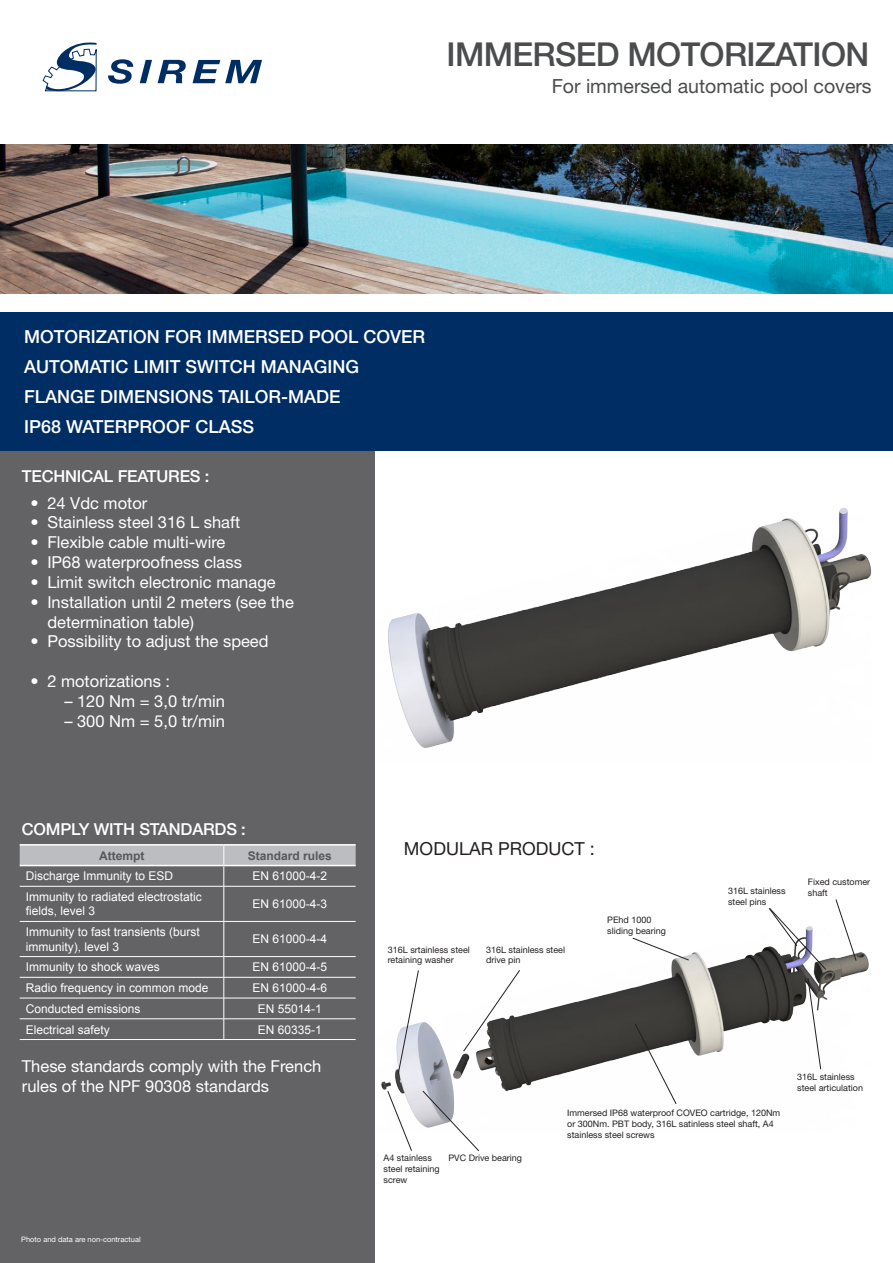
<style>
.page{position:relative;width:893px;height:1263px;background:#fff}
.page>*{position:absolute;margin:0;border:0;box-sizing:border-box;transform-origin:0 0}
.t1{font:500 33px "Helvetica Neue LT Std";letter-spacing:-.02em;color:#4b4c4d}
.t2{font:19.5px "Helvetica Neue LT Std";color:#4b4c4d}
.t3{font:500 18px "Helvetica Neue LT Std";color:#fff}
.t4{font:18px "Helvetica Neue LT Std";color:#231f20}
.t5{font:16.5px/19.8px "Helvetica Neue LT Std";color:#fff}
.t6{font:500 16.5px "Helvetica Neue LT Std";letter-spacing:-.01em;color:#fff}
.t7{font:12px/14.4px "Arial";color:#fff}
.t8{font:700 12px "Arial";color:#57585a}
.t9{font:9px/10.8px "Helvetica Neue LT Std";color:#231f20}
.t10{font:7.5px "Helvetica Neue LT Std";color:#fff}
</style>
<div class="page">
<img style="left:0;top:145px;width:893px;height:148px">
<div style="left:0;top:451px;width:375px;height:812px;background:#636366"></div>
<div style="left:0;top:313px;width:893px;height:138px;background:#002e64"></div>
<img style="left:388px;top:508px;width:484px;height:240px">
<svg style="left:20px;top:845px;width:336px;height:41px"></svg>
<hr style="left:20px;top:886px;width:204px;height:1px;background:#fff">
<hr style="left:224px;top:886px;width:132px;height:1px;background:#fff">
<hr style="left:224px;top:886px;width:1px;height:35px;background:#fff">
<hr style="left:20px;top:921px;width:204px;height:1px;background:#fff">
<hr style="left:224px;top:921px;width:132px;height:1px;background:#fff">
<hr style="left:224px;top:922px;width:1px;height:34px;background:#fff">
<hr style="left:20px;top:956px;width:204px;height:1px;background:#fff">
<hr style="left:224px;top:956px;width:132px;height:1px;background:#fff">
<hr style="left:20px;top:977px;width:204px;height:1px;background:#fff">
<hr style="left:224px;top:977px;width:132px;height:1px;background:#fff">
<hr style="left:20px;top:998px;width:204px;height:1px;background:#fff">
<hr style="left:224px;top:998px;width:132px;height:1px;background:#fff">
<hr style="left:20px;top:1018px;width:204px;height:1px;background:#fff">
<hr style="left:224px;top:1018px;width:132px;height:1px;background:#fff">
<svg style="left:224px;top:957px;width:1px;height:82px"></svg>
<hr style="left:20px;top:1039px;width:204px;height:1px;background:#fff">
<hr style="left:224px;top:1039px;width:132px;height:1px;background:#fff">
<hr style="left:20px;top:844px;width:204px;height:1px;background:#fff">
<hr style="left:224px;top:844px;width:132px;height:1px;background:#fff">
<hr style="left:20px;top:865px;width:204px;height:1px;background:#fff">
<hr style="left:224px;top:865px;width:132px;height:1px;background:#fff">
<img style="left:381px;top:946px;width:488px;height:179px">
<svg style="left:387px;top:1090px;width:25px;height:61px"></svg>
<svg style="left:422px;top:1090px;width:58px;height:61px"></svg>
<svg style="left:397px;top:969px;width:22px;height:106px"></svg>
<svg style="left:463px;top:969px;width:58px;height:83px"></svg>
<svg style="left:632px;top:937px;width:58px;height:24px"></svg>
<svg style="left:835px;top:899px;width:22px;height:63px"></svg>
<svg style="left:807px;top:977px;width:14px;height:93px"></svg>
<svg style="left:634px;top:1023px;width:43px;height:82px"></svg>
<svg style="left:768px;top:908px;width:59px;height:62px"></svg>
<svg style="left:42px;top:42px;width:55px;height:50px"></svg>
<svg style="left:108px;top:59px;width:25px;height:25px"></svg>
<svg style="left:140px;top:60px;width:12px;height:23px"></svg>
<svg style="left:158px;top:60px;width:28px;height:23px"></svg>
<svg style="left:192px;top:60px;width:70px;height:23px"></svg>
<p class="t1" style="left:446px;top:35px;width:424px">IMMERSED MOTORIZATION</p>
<p class="t3" style="left:24px;top:326px;width:403px">MOTORIZATION FOR IMMERSED POOL COVER</p>
<p class="t3" style="left:24px;top:356px;width:337px">AUTOMATIC LIMIT SWITCH MANAGING</p>
<p class="t3" style="left:24px;top:386px;width:318px">FLANGE DIMENSIONS TAILOR-MADE</p>
<p class="t3" style="left:24px;top:416px;width:231px">IP68 WATERPROOF CLASS</p>
<p class="t6" style="left:22px;top:466px;width:189px">TECHNICAL FEATURES :</p>
<p class="t5" style="left:30px;top:493px;width:118px">• 24 Vdc motor</p>
<p class="t5" style="left:30px;top:512px;width:211px">• Stainless steel 316 L shaft</p>
<p class="t5" style="left:30px;top:532px;width:197px">• Flexible cable multi-wire</p>
<p class="t5" style="left:30px;top:552px;width:213px">• IP68 waterproofness class</p>
<p class="t5" style="left:30px;top:572px;width:247px">• Limit switch electronic manage</p>
<p class="t5" style="left:47px;top:592px;width:248px;text-indent:-17px">• Installation until 2 meters (see the determination table)</p>
<p class="t5" style="left:30px;top:631px;width:240px">• Possibility to adjust the speed</p>
<p class="t5" style="left:30px;top:671px;width:141px">• 2 motorizations :</p>
<p class="t5" style="left:64px;top:691px;width:162px">– 120 Nm = 3,0 tr/min</p>
<p class="t5" style="left:64px;top:710px;width:162px">– 300 Nm = 5,0 tr/min</p>
<p class="t6" style="left:22px;top:819px;width:226px">COMPLY WITH STANDARDS :</p>
<p class="t2" style="left:552px;top:74px;width:322px">For immersed automatic pool covers</p>
<p class="t8" style="left:99px;top:847px;width:47px">Attempt</p>
<p class="t8" style="left:248px;top:847px;width:86px">Standard rules</p>
<p class="t7" style="left:26px;top:869px;width:149px">Discharge Immunity to ESD</p>
<p class="t7" style="left:252px;top:869px;width:76px">EN 61000-4-2</p>
<p class="t7" style="left:26px;top:890px;width:178px">Immunity to radiated electrostatic fields, level 3</p>
<p class="t7" style="left:252px;top:897px;width:76px">EN 61000-4-3</p>
<p class="t7" style="left:26px;top:925px;width:176px">Immunity to fast transients (burst immunity), level 3</p>
<p class="t7" style="left:252px;top:932px;width:76px">EN 61000-4-4</p>
<p class="t7" style="left:26px;top:960px;width:136px">Immunity to shock waves</p>
<p class="t7" style="left:252px;top:960px;width:76px">EN 61000-4-5</p>
<p class="t7" style="left:26px;top:981px;width:184px">Radio frequency in common mode</p>
<p class="t7" style="left:252px;top:981px;width:76px">EN 61000-4-6</p>
<p class="t7" style="left:26px;top:1001px;width:116px">Conducted emissions</p>
<p class="t7" style="left:258px;top:1001px;width:66px">EN 55014-1</p>
<p class="t7" style="left:26px;top:1022px;width:86px">Electrical safety</p>
<p class="t7" style="left:258px;top:1022px;width:66px">EN 60335-1</p>
<p class="t5" style="left:22px;top:1056px;width:301px">These standards comply with the French rules of the NPF 90308 standards</p>
<p class="t10" style="left:21px;top:1234px;width:121px">Photo and data are non-contractual</p>
<p class="t4" style="left:404px;top:838px;width:192px">MODULAR PRODUCT :</p>
<p class="t9" style="left:388px;top:944px;width:84px">316L srtainless steel retaining washer</p>
<p class="t9" style="left:486px;top:944px;width:81px">316L stainless steel drive pin</p>
<p class="t9" style="left:607px;top:914px;width:60px">PEhd 1000 sliding bearing</p>
<p class="t9" style="left:728px;top:885px;width:59px">316L stainless steel pins</p>
<p class="t9" style="left:808px;top:877px;width:64px">Fixed customer shaft</p>
<p class="t9" style="left:384px;top:1153px;width:57px">A4 stainless steel retaining screw</p>
<p class="t9" style="left:448px;top:1153px;width:75px">PVC Drive bearing</p>
<p class="t9" style="left:567px;top:1107px;width:215px">Immersed IP68 waterproof COVEO cartridge, 120Nm or 300Nm. PBT body, 316L satinless steel shaft, A4 stainless steel screws</p>
<p class="t9" style="left:797px;top:1071px;width:67px">316L stainless steel articulation</p>
</div>
